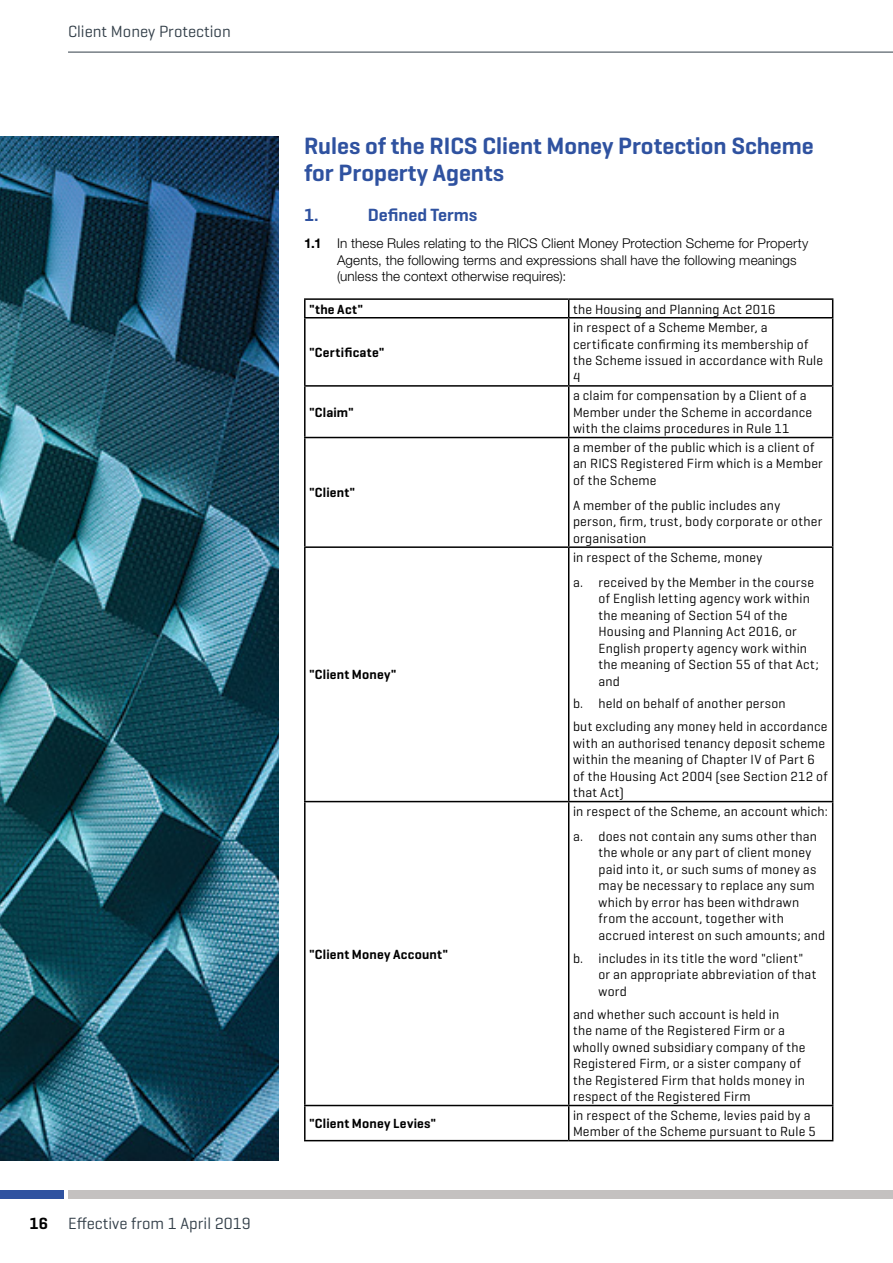
<style>
.page{position:relative;width:893px;height:1263px;background:#fff}
.page>*{position:absolute;margin:0;border:0;box-sizing:border-box;transform-origin:0 0}
.t1{font:600 24px/27px "Geogrotesque";color:#2f52a0}
.t2{font:600 18px "Geogrotesque";color:#2f52a0}
.t3{font:16.5px "Geogrotesque";color:#323e48}
.t4{font:13.5px/16.5px "Geogrotesque";letter-spacing:.015em;color:#000}
.t5{font:300 13.5px/16.5px "Helvetica Neue LT Std";letter-spacing:.01em;color:#000}
.t6{font:600 13.5px "Geogrotesque";letter-spacing:.02em;color:#000}
.s1{font-weight:600;color:#000}
.s2{font-weight:700}
</style>
<div class="page">
<svg style="left:306px;top:300px;width:526px;height:840px"></svg>
<hr style="left:304px;top:298px;width:265px;height:2px;background:#000">
<svg style="left:304px;top:300px;width:2px;height:17px"></svg>
<hr style="left:569px;top:298px;width:264px;height:2px;background:#000">
<svg style="left:568px;top:300px;width:1px;height:17px"></svg>
<svg style="left:832px;top:300px;width:1px;height:17px"></svg>
<hr style="left:304px;top:317px;width:265px;height:1px;background:#000">
<hr style="left:304px;top:318px;width:2px;height:67px;background:#000">
<hr style="left:569px;top:317px;width:264px;height:1px;background:#000">
<hr style="left:568px;top:318px;width:1px;height:67px;background:#000">
<hr style="left:832px;top:318px;width:1px;height:67px;background:#000">
<hr style="left:304px;top:385px;width:265px;height:2px;background:#000">
<hr style="left:304px;top:387px;width:2px;height:50px;background:#000">
<hr style="left:569px;top:385px;width:264px;height:2px;background:#000">
<hr style="left:568px;top:387px;width:1px;height:50px;background:#000">
<hr style="left:832px;top:387px;width:1px;height:50px;background:#000">
<hr style="left:304px;top:437px;width:265px;height:1px;background:#000">
<hr style="left:304px;top:438px;width:2px;height:108px;background:#000">
<hr style="left:569px;top:437px;width:264px;height:1px;background:#000">
<hr style="left:568px;top:438px;width:1px;height:108px;background:#000">
<hr style="left:832px;top:438px;width:1px;height:108px;background:#000">
<hr style="left:304px;top:546px;width:265px;height:2px;background:#000">
<hr style="left:304px;top:548px;width:2px;height:253px;background:#000">
<hr style="left:569px;top:546px;width:264px;height:2px;background:#000">
<hr style="left:568px;top:548px;width:1px;height:253px;background:#000">
<hr style="left:832px;top:548px;width:1px;height:253px;background:#000">
<hr style="left:304px;top:801px;width:265px;height:1px;background:#000">
<hr style="left:304px;top:802px;width:2px;height:303px;background:#000">
<hr style="left:569px;top:801px;width:264px;height:1px;background:#000">
<hr style="left:568px;top:802px;width:1px;height:303px;background:#000">
<hr style="left:832px;top:802px;width:1px;height:303px;background:#000">
<hr style="left:304px;top:1105px;width:265px;height:1px;background:#000">
<hr style="left:304px;top:1106px;width:2px;height:34px;background:#000">
<hr style="left:569px;top:1105px;width:264px;height:1px;background:#000">
<hr style="left:568px;top:1106px;width:1px;height:34px;background:#000">
<hr style="left:832px;top:1106px;width:1px;height:34px;background:#000">
<hr style="left:304px;top:1140px;width:265px;height:1px;background:#000">
<hr style="left:569px;top:1140px;width:264px;height:1px;background:#000">
<img style="left:0;top:136px;width:279px;height:1025px">
<hr style="left:68px;top:52px;width:825px;height:1px;background:#323e48">
<div style="left:0;top:1191px;width:64px;height:8px;background:#2f52a0"></div>
<div style="left:68px;top:1191px;width:825px;height:8px;background:#c4c1c0"></div>
<p class="t3" style="left:68px;top:21px;width:164px">Client Money Protection</p>
<p class="t3" style="left:29px;top:1213px;width:223px"><span class="s1">16</span> Effective from 1 April 2019</p>
<h1 class="t1" style="left:304px;top:132px;width:511px">Rules of the RICS Client Money Protection Scheme for Property Agents</h1>
<h2 class="t2" style="left:304px;top:204px;width:16px">1.</h2>
<h2 class="t2" style="left:368px;top:204px;width:111px">Defined Terms</h2>
<p class="t5" style="left:337px;top:235px;width:473px;text-indent:-33px"><span class="s2">1.1</span> In these Rules relating to the RICS Client Money Protection Scheme for Property<br>Agents, the following terms and expressions shall have the following meanings (unless the context otherwise requires):</p>
<p class="t6" style="left:309px;top:300px;width:56px">"the Act"</p>
<p class="t4" style="left:573px;top:300px;width:204px">the Housing and Planning Act 2016</p>
<p class="t6" style="left:309px;top:344px;width:77px">"Certificate"</p>
<p class="t4" style="left:573px;top:319px;width:252px">in respect of a Scheme Member, a certificate confirming its membership of the Scheme issued in accordance with Rule<br>4</p>
<p class="t6" style="left:309px;top:404px;width:46px">"Claim"</p>
<p class="t6" style="left:309px;top:484px;width:48px">"Client"</p>
<p class="t6" style="left:309px;top:666px;width:89px">"Client Money"</p>
<p class="t6" style="left:309px;top:945px;width:141px">"Client Money Account"</p>
<p class="t4" style="left:573px;top:387px;width:241px">a claim for compensation by a Client of a<br>Member under the Scheme in accordance with the claims procedures in Rule 11</p>
<p class="t4" style="left:573px;top:439px;width:251px">a member of the public which is a client of an RICS Registered Firm which is a Member of the Scheme</p>
<p class="t4" style="left:573px;top:497px;width:251px">A member of the public includes any person, firm, trust, body corporate or other organisation</p>
<p class="t4" style="left:573px;top:544px;width:243px;line-height:25px">in respect of the Scheme, money<br>a. received by the Member in the course</p>
<p class="t4" style="left:598px;top:590px;width:222px">of English letting agency work within the meaning of Section 54 of the<br>Housing and Planning Act 2016, or<br>English property agency work within the meaning of Section 55 of that Act; and</p>
<p class="t4" style="left:573px;top:692px;width:256px;line-height:23px">b. held on behalf of another person<br>but excluding any money held in accordance</p>
<p class="t4" style="left:573px;top:734px;width:256px">with an authorised tenancy deposit scheme within the meaning of Chapter IV of Part 6 of the Housing Act 2004 (see Section 212 of that Act)</p>
<p class="t4" style="left:573px;top:798px;width:256px;line-height:25px">in respect of the Scheme, an account which: a. does not contain any sums other than</p>
<p class="t4" style="left:598px;top:844px;width:228px">the whole or any part of client money paid into it, or such sums of money as may be necessary to replace any sum which by error has been withdrawn from the account, together with accrued interest on such amounts; and</p>
<p class="t4" style="left:598px;top:949px;width:219px;text-indent:-26px">b. includes in its title the word "client" or an appropriate abbreviation of that word</p>
<p class="t4" style="left:573px;top:1005px;width:234px">and whether such account is held in<br>the name of the Registered Firm or a wholly owned subsidiary company of the Registered Firm, or a sister company of the Registered Firm that holds money in respect of the Registered Firm</p>
<p class="t6" style="left:309px;top:1115px;width:129px">"Client Money Levies"</p>
<p class="t4" style="left:573px;top:1106px;width:244px">in respect of the Scheme, levies paid by a<br>Member of the Scheme pursuant to Rule 5</p>
</div>
